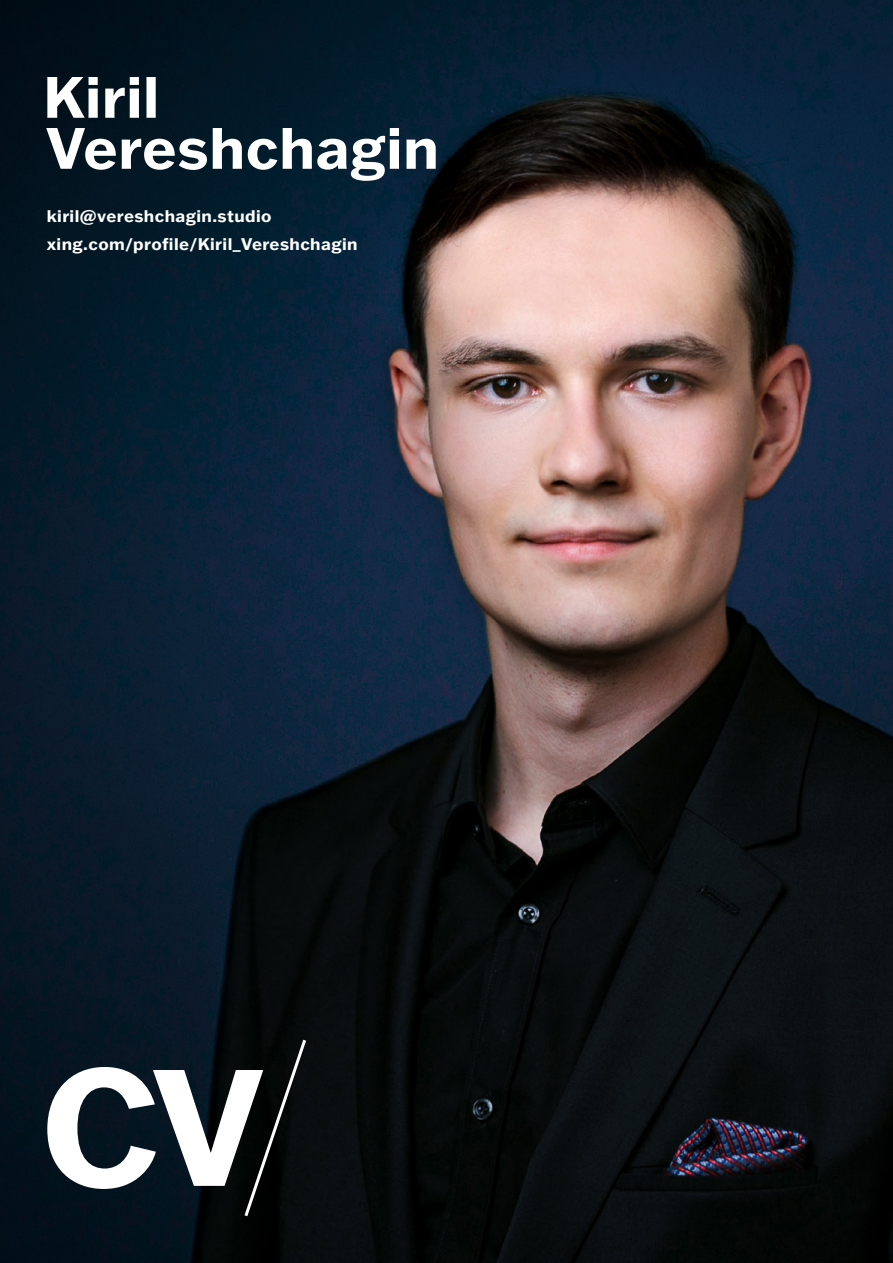
<style>
.page{position:relative;width:893px;height:1263px;background:#fff}
.page>*{position:absolute;margin:0;border:0;box-sizing:border-box;transform-origin:0 0}
.t1{font:700 162px "Franklin Gothic ATF";color:#fff}
.t2{font:700 57px/51px "Franklin Gothic ATF";letter-spacing:.01em;color:#fff}
.t3{font:700 16.5px "Franklin Gothic ATF";letter-spacing:.025em;color:#fff}
</style>
<div class="page">
<img style="left:0;top:0;width:893px;height:1263px">
<svg style="left:242px;top:1036px;width:66px;height:183px;background:#0f1212"></svg>
<h2 class="t2" style="left:43px;top:70px;width:397px">Kiril<br>Vereshchagin</h2>
<p class="t3" style="left:47px;top:205px;width:226px">kiril@vereshchagin.studio</p>
<p class="t3" style="left:47px;top:233px;width:312px">xing.com/profile/Kiril_Vereshchagin</p>
<h1 class="t1" style="left:41px;top:1019px;width:225px">CV</h1>
</div>
